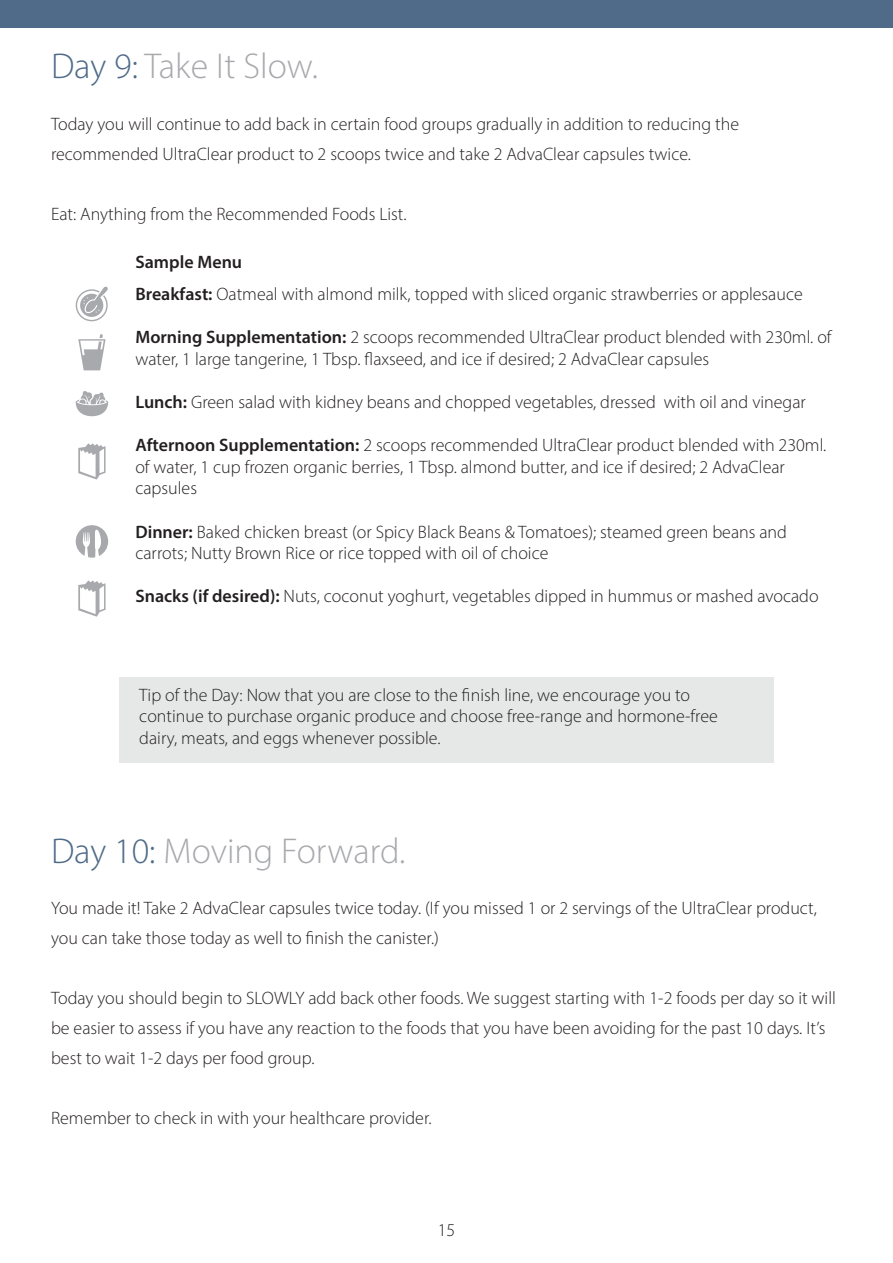
<style>
.page{position:relative;width:893px;height:1263px;background:#fff}
.page>*{position:absolute;margin:0;border:0;box-sizing:border-box;transform-origin:0 0}
.t1{font:300 36px "Myriad Pro";color:#a8a9ad}
.t2{font:300 18px/21.6px "Myriad Pro";color:#231f20}
.t3{font:600 18px "Myriad Pro";color:#231f20}
.s1{color:#4f6b89}
.s2{font-weight:600}
</style>
<div class="page">
<svg style="left:76px;top:286px;width:32px;height:35px"></svg>
<svg style="left:78px;top:334px;width:28px;height:36px"></svg>
<svg style="left:76px;top:391px;width:32px;height:25px"></svg>
<svg style="left:78px;top:443px;width:28px;height:37px"></svg>
<svg style="left:76px;top:525px;width:32px;height:33px"></svg>
<svg style="left:78px;top:580px;width:28px;height:37px"></svg>
<div style="left:119px;top:678px;width:654px;height:85px;background:#e6e8e8"></div>
<div style="left:0;top:0;width:893px;height:27px;background:#4f6b89"></div>
<p class="t1" style="left:51px;top:44px;width:268px"><span class="s1">Day 9:</span> Take It Slow.</p>
<p class="t2" style="left:51px;top:113px;width:690px">Today you will continue to add back in certain food groups gradually in addition to reducing the</p>
<p class="t2" style="left:51px;top:143px;width:642px">recommended UltraClear product to 2 scoops twice and take 2 AdvaClear capsules twice.</p>
<p class="t2" style="left:51px;top:203px;width:357px">Eat: Anything from the Recommended Foods List.</p>
<p class="t3" style="left:135px;top:251px;width:108px">Sample Menu</p>
<p class="t2" style="left:135px;top:283px;width:669px"><span class="s2">Breakfast:</span> Oatmeal with almond milk, topped with sliced organic strawberries or applesauce</p>
<p class="t2" style="left:135px;top:326px;width:698px"><span class="s2">Morning Supplementation:</span> 2 scoops recommended UltraClear product blended with 230ml. of water, 1 large tangerine, 1 Tbsp. flaxseed, and ice if desired; 2 AdvaClear capsules</p>
<p class="t2" style="left:135px;top:391px;width:672px"><span class="s2">Lunch:</span> Green salad with kidney beans and chopped vegetables, dressed with oil and vinegar</p>
<p class="t2" style="left:135px;top:434px;width:692px"><span class="s2">Afternoon Supplementation:</span> 2 scoops recommended UltraClear product blended with 230ml. of water, 1 cup frozen organic berries, 1 Tbsp. almond butter, and ice if desired; 2 AdvaClear capsules</p>
<p class="t2" style="left:135px;top:521px;width:653px"><span class="s2">Dinner:</span> Baked chicken breast (or Spicy Black Beans &amp; Tomatoes); steamed green beans and carrots; Nutty Brown Rice or rice topped with oil of choice</p>
<p class="t2" style="left:135px;top:585px;width:685px"><span class="s2">Snacks (if desired):</span> Nuts, coconut yoghurt, vegetables dipped in hummus or mashed avocado</p>
<p class="t2" style="left:139px;top:683px;width:580px">Tip of the Day: Now that you are close to the finish line, we encourage you to continue to purchase organic produce and choose free-range and hormone-free dairy, meats, and eggs whenever possible.</p>
<p class="t1" style="left:51px;top:829px;width:356px"><span class="s1">Day 10:</span> Moving Forward.</p>
<p class="t2" style="left:51px;top:893px;width:767px;line-height:30px">You made it! Take 2 AdvaClear capsules twice today. (If you missed 1 or 2 servings of the UltraClear product, you can take those today as well to finish the canister.)</p>
<p class="t2" style="left:51px;top:983px;width:786px;line-height:30px">Today you should begin to SLOWLY add back other foods. We suggest starting with 1-2 foods per day so it will be easier to assess if you have any reaction to the foods that you have been avoiding for the past 10 days. It’s best to wait 1-2 days per food group.</p>
<p class="t2" style="left:51px;top:1107px;width:382px">Remember to check in with your healthcare provider.</p>
<p class="t2" style="left:438px;top:1219px;width:19px">15</p>
</div>
